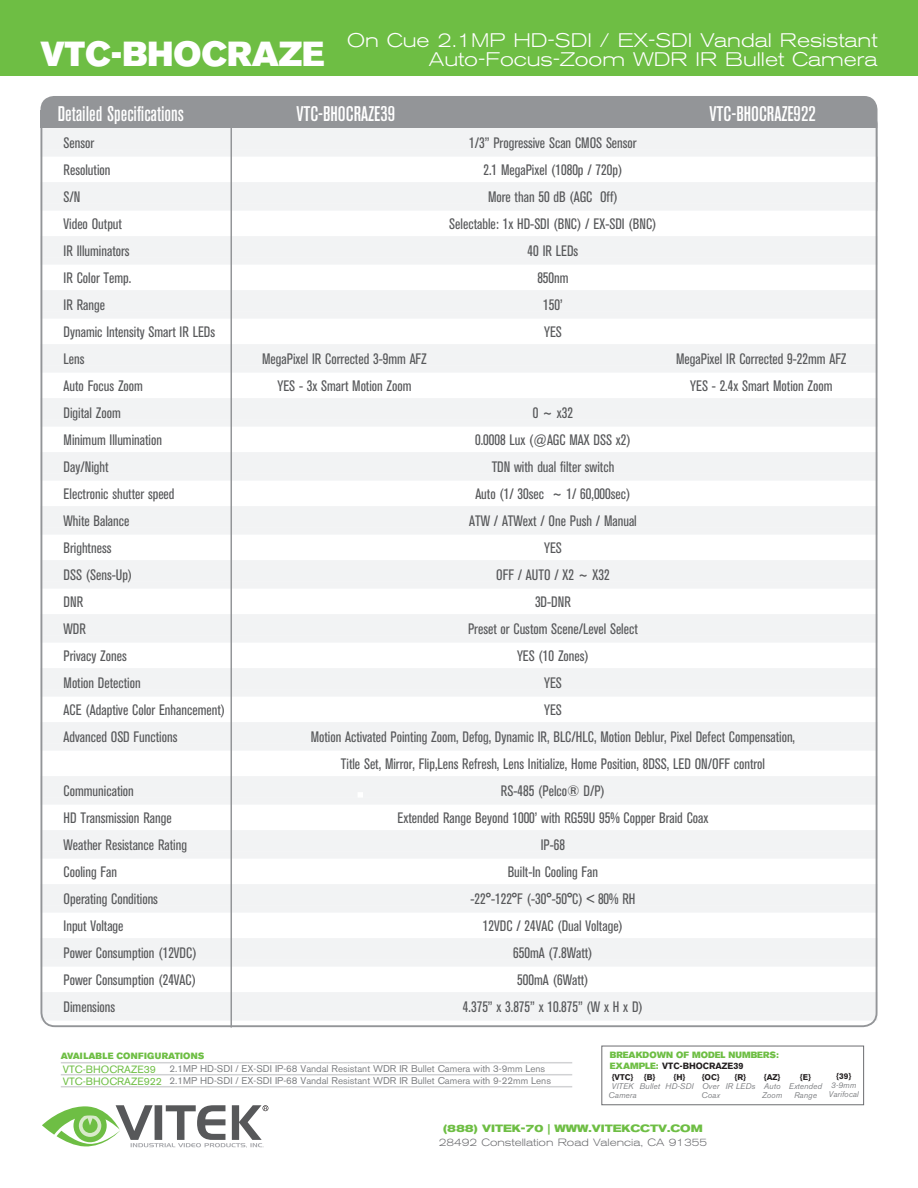
<style>
.page{position:relative;width:918px;height:1188px;background:#fff}
.page>*{position:absolute;margin:0;border:0;box-sizing:border-box;transform-origin:0 0}
.t1{font:34.5px "Akzidenz Grotesk BE Super";color:#fff}
.t2{font:500 condensed 21px "Akzidenz Grotesk BE";color:#fff}
.t3{font:300 expanded 19.5px/19.5px "Akzidenz Grotesk BE";color:#fff;text-align:right}
.t4{font:condensed 15px/27px "Akzidenz Grotesk BE";color:#57585a;text-align:center}
.t5{font:300 expanded 10.5px "Akzidenz Grotesk BE";color:#6c6d70}
.t6{font:700 expanded 10.5px "Akzidenz Grotesk BE";color:#6ebe44}
.t7{font:10.5px/12px "Akzidenz Grotesk BE";color:#6ebe44}
.t8{font:9.75px/12px "Akzidenz Grotesk BE";color:#808285}
.t9{font:9px "Akzidenz Grotesk BE Super";color:#6ebe44}
.t10{font:9px "Akzidenz Grotesk BE Super";letter-spacing:.02em;color:#6ebe44}
.t11{font:700 9px "Akzidenz Grotesk BE";color:#231f20}
.t12{font:italic 8.25px/9px "Akzidenz Grotesk BE";color:#808285;text-align:center}
.t13{font:700 8.25px "Akzidenz Grotesk BE";color:#231f20}
.s1{font-family:"Akzidenz Grotesk BE Super";font-weight:400;color:#6ebe44}
</style>
<div class="page">
<div style="left:0;top:0;width:918px;height:75px;background:#6ebe44"></div>
<div style="left:40px;top:96px;width:838px;height:125px;background:#939598;border-radius:14px"></div>
<div style="left:40px;top:124px;width:838px;height:903px;background:#fff"></div>
<div style="left:40px;top:128px;width:838px;height:21px;background:#f2f3f4"></div>
<div style="left:40px;top:149px;width:838px;height:8px;background:#f2f3f4"></div>
<div style="left:40px;top:182px;width:838px;height:21px;background:#f2f3f4"></div>
<div style="left:40px;top:203px;width:838px;height:8px;background:#f2f3f4"></div>
<div style="left:40px;top:236px;width:838px;height:21px;background:#f2f3f4"></div>
<div style="left:40px;top:257px;width:838px;height:8px;background:#f2f3f4"></div>
<div style="left:40px;top:290px;width:838px;height:21px;background:#f2f3f4"></div>
<div style="left:40px;top:311px;width:838px;height:8px;background:#f2f3f4"></div>
<div style="left:40px;top:344px;width:838px;height:21px;background:#f2f3f4"></div>
<div style="left:40px;top:365px;width:838px;height:8px;background:#f2f3f4"></div>
<div style="left:40px;top:398px;width:838px;height:21px;background:#f2f3f4"></div>
<div style="left:40px;top:419px;width:838px;height:8px;background:#f2f3f4"></div>
<div style="left:40px;top:452px;width:838px;height:21px;background:#f2f3f4"></div>
<div style="left:40px;top:473px;width:838px;height:8px;background:#f2f3f4"></div>
<div style="left:40px;top:506px;width:838px;height:21px;background:#f2f3f4"></div>
<div style="left:40px;top:527px;width:838px;height:8px;background:#f2f3f4"></div>
<div style="left:40px;top:560px;width:838px;height:21px;background:#f2f3f4"></div>
<div style="left:40px;top:581px;width:838px;height:8px;background:#f2f3f4"></div>
<div style="left:40px;top:614px;width:838px;height:21px;background:#f2f3f4"></div>
<div style="left:40px;top:635px;width:838px;height:8px;background:#f2f3f4"></div>
<div style="left:40px;top:668px;width:838px;height:21px;background:#f2f3f4"></div>
<div style="left:40px;top:689px;width:838px;height:8px;background:#f2f3f4"></div>
<div style="left:40px;top:722px;width:838px;height:21px;background:#f2f3f4"></div>
<div style="left:40px;top:743px;width:838px;height:8px;background:#f2f3f4"></div>
<div style="left:40px;top:776px;width:838px;height:21px;background:#f2f3f4"></div>
<div style="left:40px;top:797px;width:838px;height:8px;background:#f2f3f4"></div>
<div style="left:40px;top:830px;width:838px;height:21px;background:#f2f3f4"></div>
<div style="left:40px;top:851px;width:838px;height:8px;background:#f2f3f4"></div>
<div style="left:40px;top:884px;width:838px;height:21px;background:#f2f3f4"></div>
<div style="left:40px;top:905px;width:838px;height:8px;background:#f2f3f4"></div>
<div style="left:40px;top:938px;width:838px;height:21px;background:#f2f3f4"></div>
<div style="left:40px;top:959px;width:838px;height:8px;background:#f2f3f4"></div>
<div style="left:40px;top:992px;width:838px;height:21px;background:#f2f3f4"></div>
<div style="left:40px;top:1013px;width:838px;height:8px;background:#f2f3f4"></div>
<div style="left:40px;top:110px;width:838px;height:17px;background:#939598"></div>
<svg style="left:358px;top:792px;width:5px;height:5px"></svg>
<svg style="left:42px;top:1105px;width:226px;height:43px"></svg>
<hr style="left:61px;top:1062px;width:511px;height:1px;background:#d1d2d4">
<hr style="left:61px;top:1074px;width:511px;height:1px;background:#d1d2d4">
<hr style="left:61px;top:1086px;width:511px;height:1px;background:#d1d2d4">
<div style="left:601px;top:1046px;width:263px;height:59px;border:1px solid #6c6d70"></div>
<hr style="left:231px;top:110px;width:1px;height:918px;background:#939598">
<h1 class="t1" style="left:40px;top:34px;width:285px">VTC-BHOCRAZE</h1>
<h3 class="t3" style="left:347px;top:31px;width:532px">On Cue 2.1MP HD-SDI / EX-SDI Vandal Resistant<br>Auto-Focus-Zoom WDR IR Bullet Camera</h3>
<h2 class="t2" style="left:58px;top:103px;width:128px">Detailed Specifications</h2>
<h2 class="t2" style="left:296px;top:103px;width:100px">VTC-BHOCRAZE39</h2>
<h2 class="t2" style="left:710px;top:103px;width:108px">VTC-BHOCRAZE922</h2>
<p class="t4" style="left:64px;top:129px;width:163px;text-align:left">Sensor<br>Resolution<br>S/N<br>Video Output<br>IR Illuminators<br>IR Color Temp.<br>IR Range<br>Dynamic Intensity Smart IR LEDs<br>Lens<br>Auto Focus Zoom<br>Digital Zoom<br>Minimum Illumination<br>Day/Night<br>Electronic shutter speed<br>White Balance<br>Brightness<br>DSS (Sens-Up)<br>DNR<br>WDR<br>Privacy Zones<br>Motion Detection<br>ACE (Adaptive Color Enhancement)<br>Advanced OSD Functions</p>
<p class="t4" style="left:449px;top:129px;width:209px">1/3” Progressive Scan CMOS Sensor<br>2.1 MegaPixel (1080p / 720p)<br>More than 50 dB (AGC Off)<br>Selectable: 1x HD-SDI (BNC) / EX-SDI (BNC)<br>40 IR LEDs<br>850nm<br>150’<br>YES</p>
<p class="t4" style="left:262px;top:345px;width:166px">MegaPixel IR Corrected 3-9mm AFZ<br>YES - 3x Smart Motion Zoom</p>
<p class="t4" style="left:676px;top:345px;width:172px">MegaPixel IR Corrected 9-22mm AFZ<br>YES - 2.4x Smart Motion Zoom</p>
<p class="t4" style="left:311px;top:399px;width:486px">0 ~ x32<br>0.0008 Lux (@AGC MAX DSS x2)<br>TDN with dual filter switch<br>Auto (1/ 30sec ~ 1/ 60,000sec)<br>ATW / ATWext / One Push / Manual<br>YES<br>OFF / AUTO / X2 ~ X32<br>3D-DNR<br>Preset or Custom Scene/Level Select<br>YES (10 Zones)<br>YES<br>YES<br>Motion Activated Pointing Zoom, Defog, Dynamic IR, BLC/HLC, Motion Deblur, Pixel Defect Compensation,<br>Title Set, Mirror, Flip,Lens Refresh, Lens Initialize, Home Position, 8DSS, LED ON/OFF control<br>RS-485 (Pelco® D/P)<br>Extended Range Beyond 1000’ with RG59U 95% Copper Braid Coax<br>IP-68<br>Built-In Cooling Fan<br>-22°-122°F (-30°-50°C) &lt; 80% RH<br>12VDC / 24VAC (Dual Voltage)<br>650mA (7.8Watt)<br>500mA (6Watt)<br>4.375” x 3.875” x 10.875” (W x H x D)</p>
<p class="t4" style="left:64px;top:777px;width:135px;text-align:left">Communication<br>HD Transmission Range<br>Weather Resistance Rating<br>Cooling Fan<br>Operating Conditions<br>Input Voltage<br>Power Consumption (12VDC)<br>Power Consumption (24VAC)<br>Dimensions</p>
<p class="t10" style="left:61px;top:1051px;width:145px">AVAILABLE CONFIGURATIONS</p>
<p class="t9" style="left:610px;top:1049px;width:170px">BREAKDOWN OF MODEL NUMBERS:</p>
<p class="t11" style="left:610px;top:1061px;width:135px"><span class="s1">EXAMPLE:</span> VTC-BHOCRAZE39</p>
<p class="t13" style="left:612px;top:1073px;width:23px">{VTC}</p>
<p class="t12" style="left:609px;top:1082px;width:30px">VITEK<br>Camera</p>
<p class="t7" style="left:63px;top:1063px;width:101px">VTC-BHOCRAZE39<br>VTC-BHOCRAZE922</p>
<p class="t8" style="left:170px;top:1063px;width:383px">2.1MP HD-SDI / EX-SDI IP-68 Vandal Resistant WDR IR Bullet Camera with 3-9mm Lens<br>2.1MP HD-SDI / EX-SDI IP-68 Vandal Resistant WDR IR Bullet Camera with 9-22mm Lens</p>
<p class="t13" style="left:836px;top:1072px;width:17px">{39}</p>
<p class="t12" style="left:829px;top:1081px;width:32px">3-9mm<br>Varifocal</p>
<p class="t13" style="left:800px;top:1072px;width:13px">{E}</p>
<p class="t12" style="left:789px;top:1082px;width:35px">Extended<br>Range</p>
<p class="t13" style="left:644px;top:1073px;width:13px">{B}</p>
<p class="t12" style="left:639px;top:1082px;width:22px">Bullet</p>
<p class="t13" style="left:673px;top:1073px;width:14px">{H}</p>
<p class="t12" style="left:665px;top:1082px;width:30px">HD-SDI</p>
<p class="t13" style="left:702px;top:1073px;width:20px">{OC}</p>
<p class="t12" style="left:701px;top:1082px;width:20px;text-align:left">Over<br>Coax</p>
<p class="t13" style="left:735px;top:1073px;width:13px">{R}</p>
<p class="t12" style="left:725px;top:1082px;width:31px">IR LEDs</p>
<p class="t13" style="left:764px;top:1073px;width:18px">{AZ}</p>
<p class="t12" style="left:762px;top:1082px;width:22px;text-align:left">Auto<br>Zoom</p>
<p class="t6" style="left:443px;top:1122px;width:261px">(888) VITEK-70 | WWW.VITEKCCTV.COM</p>
<p class="t5" style="left:439px;top:1136px;width:270px">28492 Constellation Road Valencia, CA 91355</p>
</div>
